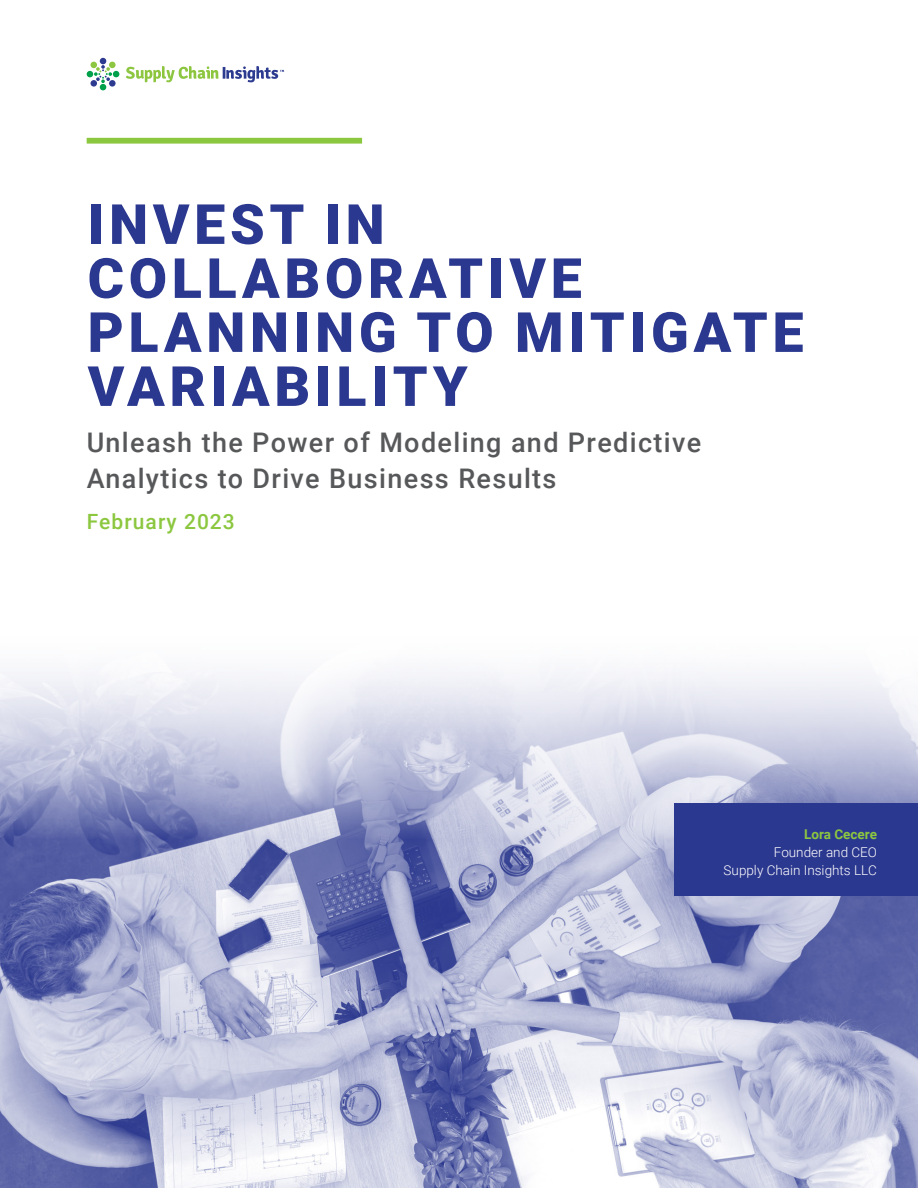
<style>
.page{position:relative;width:918px;height:1188px;background:#fff}
.page>*{position:absolute;margin:0;border:0;box-sizing:border-box;transform-origin:0 0}
.t1{font:900 55.5px/54px "Roboto";letter-spacing:.085em;color:#2b388f}
.t2{font:500 27px/36px "Roboto";letter-spacing:.05em;color:#57585a}
.t3{font:500 21px "Roboto";letter-spacing:.05em;color:#8cc740}
.Body_Text__align_cen{font:300 13.5px/18px "Roboto";color:#fff;text-align:right}
.Body_Text__align_cen-2{font:700 13.5px "Roboto";color:#8cc740}
</style>
<div class="page">
<img style="left:0;top:672px;width:918px;height:516px">
<div style="left:675px;top:804px;width:243px;height:92px;background:#2b388f"></div>
<div style="left:87px;top:138px;width:275px;height:6px;background:#8cc740"></div>
<svg style="left:87px;top:58px;width:32px;height:32px"></svg>
<svg style="left:126px;top:66px;width:158px;height:16px"></svg>
<p class="t1" style="left:88px;top:195px;width:717px">INVEST IN<br>COLLABORATIVE<br>PLANNING TO MITIGATE<br>VARIABILITY</p>
<p class="t2" style="left:87px;top:423px;width:616px">Unleash the Power of Modeling and Predictive<br>Analytics to Drive Business Results</p>
<p class="t3" style="left:87px;top:507px;width:150px">February 2023</p>
<p class="Body_Text__align_cen-2" style="left:804px;top:825px;width:74px">Lora Cecere</p>
<p class="Body_Text__align_cen" style="left:724px;top:843px;width:155px">Founder and CEO<br>Supply Chain Insights LLC</p>
</div>
